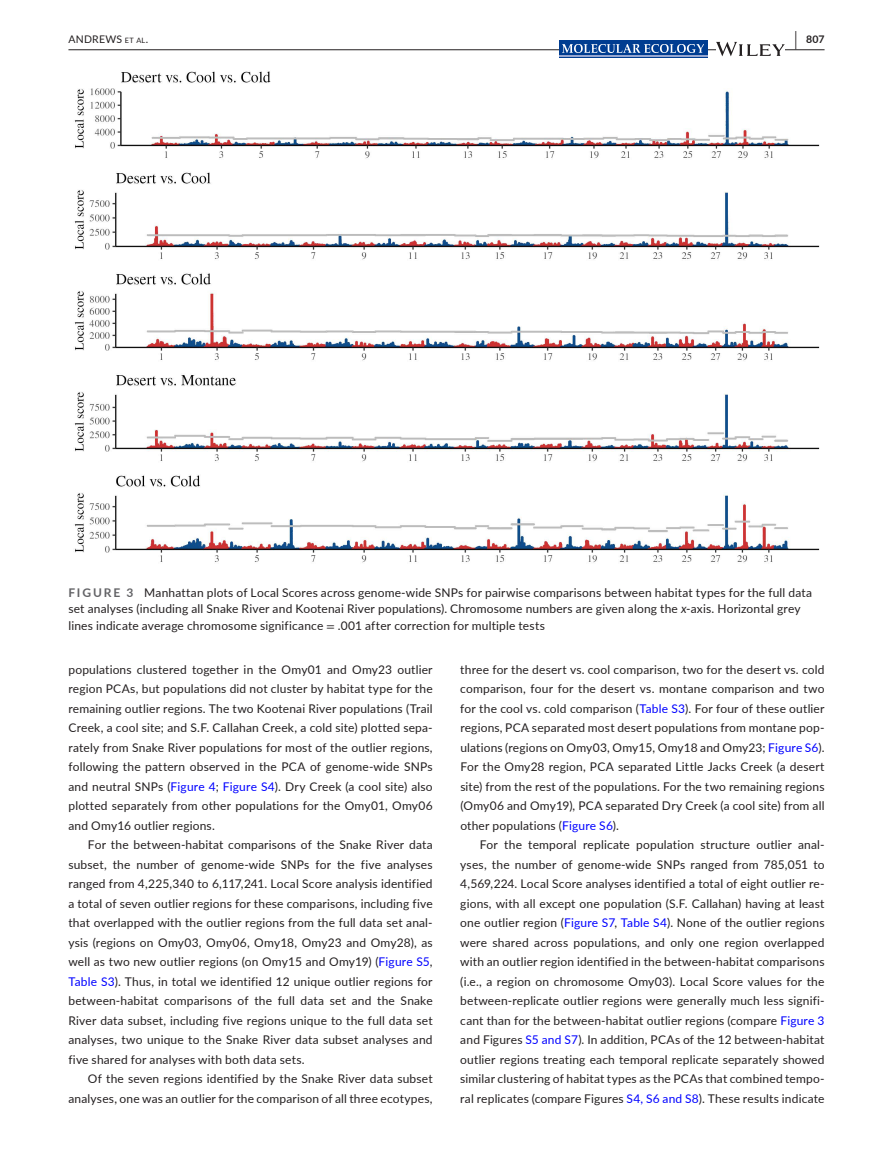
<style>
.page{position:relative;width:893px;height:1174px;background:#fff}
.page>*{position:absolute;margin:0;border:0;box-sizing:border-box;transform-origin:0 0}
.t1{font:12px/19.5px "Lato";letter-spacing:.015em;color:#231f20;text-align:justify}
.t2{font:10.5px "Lato";letter-spacing:.02em;color:#231f20}
.t3{font:700 10.5px "Lato";color:#231f20}
.s1{font-size:7.35px}
.s2{font-size:19.5px}
.s3{font-weight:700;color:#636366}
.s4{font-style:italic}
.s5{font-family:"STIX"}
.s6{color:#00f}
</style>
<div class="page">
<hr style="left:68px;top:49px;width:756px;height:1px;background:#231f20">
<div style="left:559px;top:41px;width:149px;height:17px;background:#003d91"></div>
<img style="left:563px;top:44px;width:141px;height:8px">
<hr style="left:559px;top:55px;width:149px;height:2px;background:#96a6d0">
<svg style="left:716px;top:42px;width:69px;height:14px"></svg>
<img style="left:74px;top:71px;width:746px;height:492px">
<p class="t2" style="left:68px;top:31px;width:81px">ANDREWS <span class="s1">et al</span>.</p>
<p class="t3" style="left:795px;top:31px;width:31px"><span class="s2">|</span> 807</p>
<p class="t1" style="left:68px;top:583px;width:745px;line-height:16.5px;text-align:left"><span class="s3">FIGURE 3</span> Manhattan plots of Local Scores across genome-wide SNPs for pairwise comparisons between habitat types for the full data set analyses (including all Snake River and Kootenai River populations). Chromosome numbers are given along the <span class="s4">x</span>-axis. Horizontal grey lines indicate average chromosome significance <span class="s5">=</span> .001 after correction for multiple tests</p>
<p class="t1" style="left:68px;top:659px;width:366px">populations clustered together in the Omy01 and Omy23 outlier region PCAs, but populations did not cluster by habitat type for the remaining outlier regions. The two Kootenai River populations (Trail Creek, a cool site; and S.F. Callahan Creek, a cold site) plotted sepa&shy;rately from Snake River populations for most of the outlier regions, following the pattern observed in the PCA of genome-wide SNPs and neutral SNPs (<span class="s6">Figure 4</span>; <span class="s6">Figure S4</span>). Dry Creek (a cool site) also plotted separately from other populations for the Omy01, Omy06 and Omy16 outlier regions.</p>
<p class="t1" style="left:68px;top:834px;width:366px;text-indent:20px">For the between-habitat comparisons of the Snake River data subset, the number of genome-wide SNPs for the five analyses ranged from 4,225,340 to 6,117,241. Local Score analysis identified a total of seven outlier regions for these comparisons, including five that overlapped with the outlier regions from the full data set anal&shy;ysis (regions on Omy03, Omy06, Omy18, Omy23 and Omy28), as well as two new outlier regions (on Omy15 and Omy19) (<span class="s6">Figure S5</span>, <span class="s6">Table S3</span>). Thus, in total we identified 12 unique outlier regions for between-habitat comparisons of the full data set and the Snake River data subset, including five regions unique to the full data set analyses, two unique to the Snake River data subset analyses and five shared for analyses with both data sets.</p>
<p class="t1" style="left:68px;top:1068px;width:366px;text-align:right">Of the seven regions identified by the Snake River data subset analyses, one was an outlier for the comparison of all three ecotypes,</p>
<p class="t1" style="left:460px;top:659px;width:366px">three for the desert vs. cool comparison, two for the desert vs. cold comparison, four for the desert vs. montane comparison and two for the cool vs. cold comparison (<span class="s6">Table S3</span>). For four of these outlier regions, PCA separated most desert populations from montane pop&shy;ulations (regions on Omy03, Omy15, Omy18 and Omy23; <span class="s6">Figure S6</span>).<br>For the Omy28 region, PCA separated Little Jacks Creek (a desert site) from the rest of the populations. For the two remaining regions (Omy06 and Omy19), PCA separated Dry Creek (a cool site) from all other populations (<span class="s6">Figure S6</span>).</p>
<p class="t1" style="left:460px;top:834px;width:366px;text-indent:20px">For the temporal replicate population structure outlier anal&shy;yses, the number of genome-wide SNPs ranged from 785,051 to 4,569,224. Local Score analyses identified a total of eight outlier re&shy;gions, with all except one population (S.F. Callahan) having at least one outlier region (<span class="s6">Figure S7</span>, <span class="s6">Table S4</span>). None of the outlier regions were shared across populations, and only one region overlapped with an outlier region identified in the between-habitat comparisons (i.e., a region on chromosome Omy03). Local Score values for the between-replicate outlier regions were generally much less signifi&shy;cant than for the between-habitat outlier regions (compare <span class="s6">Figure 3 </span>and Figures <span class="s6">S5 and S7</span>). In addition, PCAs of the 12 between-habitat outlier regions treating each temporal replicate separately showed similar clustering of habitat types as the PCAs that combined tempo&shy;ral replicates (compare Figures <span class="s6">S4, S6 and S8</span>). These results indicate</p>
</div>
